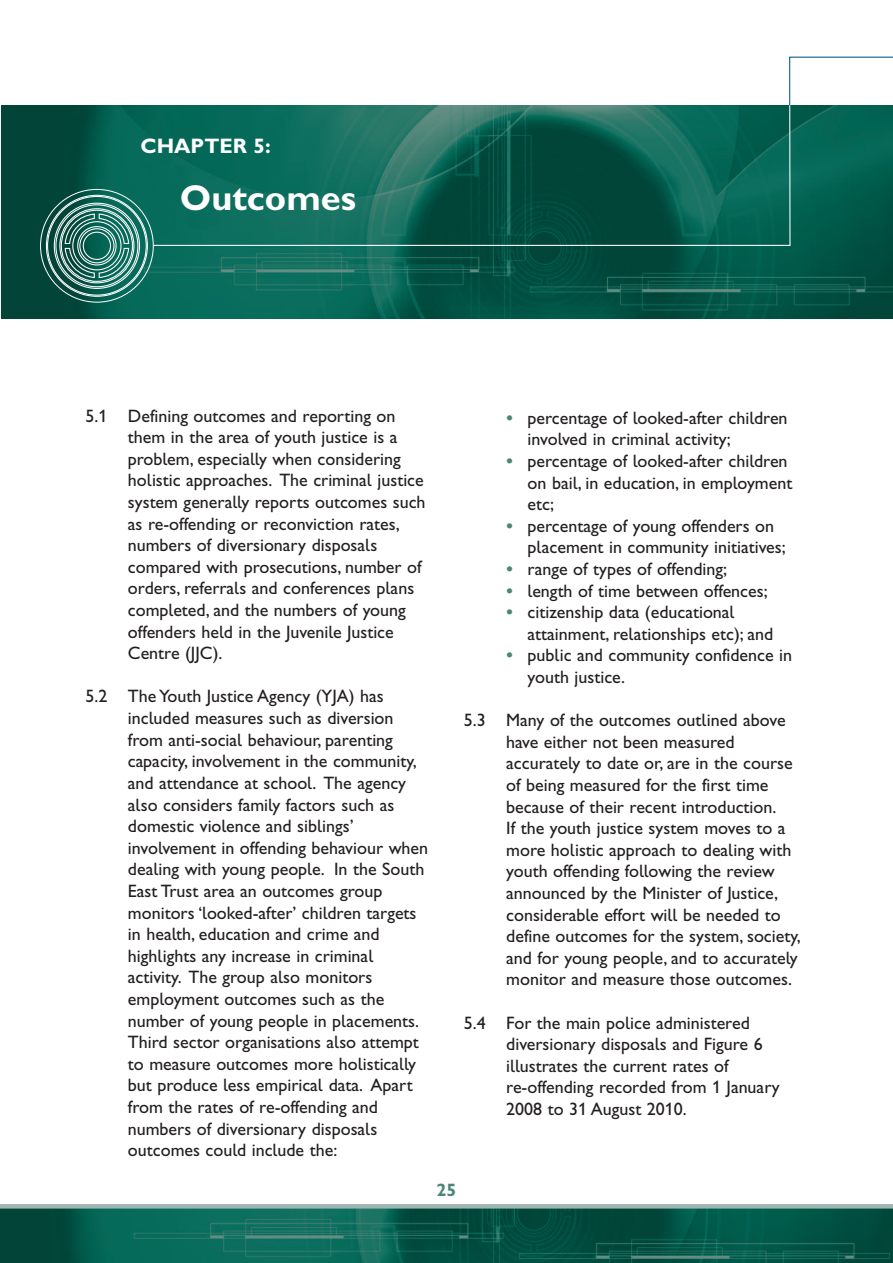
<style>
.page{position:relative;width:893px;height:1263px;background:#fff}
.page>*{position:absolute;margin:0;border:0;box-sizing:border-box;transform-origin:0 0}
.t1{font:36px "Gill Sans Hta Bold Plain";color:#fff}
.t2{font:21px "Gill Sans Hta Bold Plain";color:#fff}
.t3{font:18px/21.6px "Gill Sans Hta";color:#231f20}
.t4{font:18px "Gill Sans Hta Bold Plain";color:#4d8578}
.s1{font-family:"Gill Sans Hta Bold Plain";color:#4d8578}
</style>
<div class="page">
<img style="left:1px;top:1208px;width:892px;height:55px">
<hr style="left:0;top:1204px;width:893px;height:4px;background:#9eb6af">
<img style="left:1px;top:106px;width:892px;height:212px">
<svg style="left:152px;top:105px;width:639px;height:141px;background:#116557"></svg>
<svg style="left:789px;top:56px;width:104px;height:50px"></svg>
<div style="left:61px;top:210px;width:72px;height:72px;border:1px solid #fff;border-radius:50%"></div>
<div style="left:59px;top:208px;width:75px;height:75px;border:1px solid #fff;border-radius:50%"></div>
<svg style="left:64px;top:213px;width:66px;height:66px;background:#47877d"></svg>
<p class="t2" style="left:141px;top:138px;width:132px">CHAPTER 5:</p>
<h1 class="t1" style="left:180px;top:185px;width:178px">Outcomes</h1>
<p class="t3" style="left:128px;top:406px;width:299px;text-indent:-42px">5.1 Defining outcomes and reporting on them in the area of youth justice is a problem, especially when considering holistic approaches. The criminal justice system generally reports outcomes such as re-offending or reconviction rates, numbers of diversionary disposals compared with prosecutions, number of orders, referrals and conferences plans completed, and the numbers of young offenders held in the Juvenile Justice Centre (JJC).</p>
<p class="t3" style="left:128px;top:687px;width:302px;text-indent:-42px">5.2 The Youth Justice Agency (YJA) has included measures such as diversion from anti-social behaviour, parenting capacity, involvement in the community, and attendance at school. The agency also considers family factors such as domestic violence and siblings’ involvement in offending behaviour when dealing with young people. In the South East Trust area an outcomes group monitors ‘looked-after’ children targets in health, education and crime and highlights any increase in criminal activity. The group also monitors employment outcomes such as the number of young people in placements.<br>Third sector organisations also attempt to measure outcomes more holistically but produce less empirical data. Apart from the rates of re-offending and numbers of diversionary disposals outcomes could include the:</p>
<p class="t3" style="left:528px;top:409px;width:261px;text-indent:-21px"><span class="s1">•</span> percentage of looked-after children involved in criminal activity;</p>
<p class="t3" style="left:528px;top:452px;width:266px;text-indent:-21px"><span class="s1">•</span> percentage of looked-after children on bail, in education, in employment etc;</p>
<p class="t3" style="left:528px;top:517px;width:260px;text-indent:-21px"><span class="s1">•</span> percentage of young offenders on placement in community initiatives;</p>
<p class="t3" style="left:506px;top:560px;width:222px"><span class="s1">•</span> range of types of offending;</p>
<p class="t3" style="left:506px;top:581px;width:263px"><span class="s1">•</span> length of time between offences;</p>
<p class="t3" style="left:528px;top:603px;width:247px;text-indent:-21px"><span class="s1">•</span> citizenship data (educational attainment, relationships etc); and</p>
<p class="t3" style="left:528px;top:646px;width:266px;text-indent:-21px"><span class="s1">•</span> public and community confidence in youth justice.</p>
<p class="t3" style="left:506px;top:711px;width:296px;text-indent:-42px">5.3 Many of the outcomes outlined above have either not been measured accurately to date or, are in the course of being measured for the first time because of their recent introduction.<br>If the youth justice system moves to a more holistic approach to dealing with youth offending following the review announced by the Minister of Justice, considerable effort will be needed to define outcomes for the system, society, and for young people, and to accurately monitor and measure those outcomes.</p>
<p class="t3" style="left:506px;top:1013px;width:275px;text-indent:-42px">5.4 For the main police administered diversionary disposals and Figure 6 illustrates the current rates of re-offending recorded from 1 January 2008 to 31 August 2010.</p>
<p class="t4" style="left:437px;top:1184px;width:21px">25</p>
</div>
